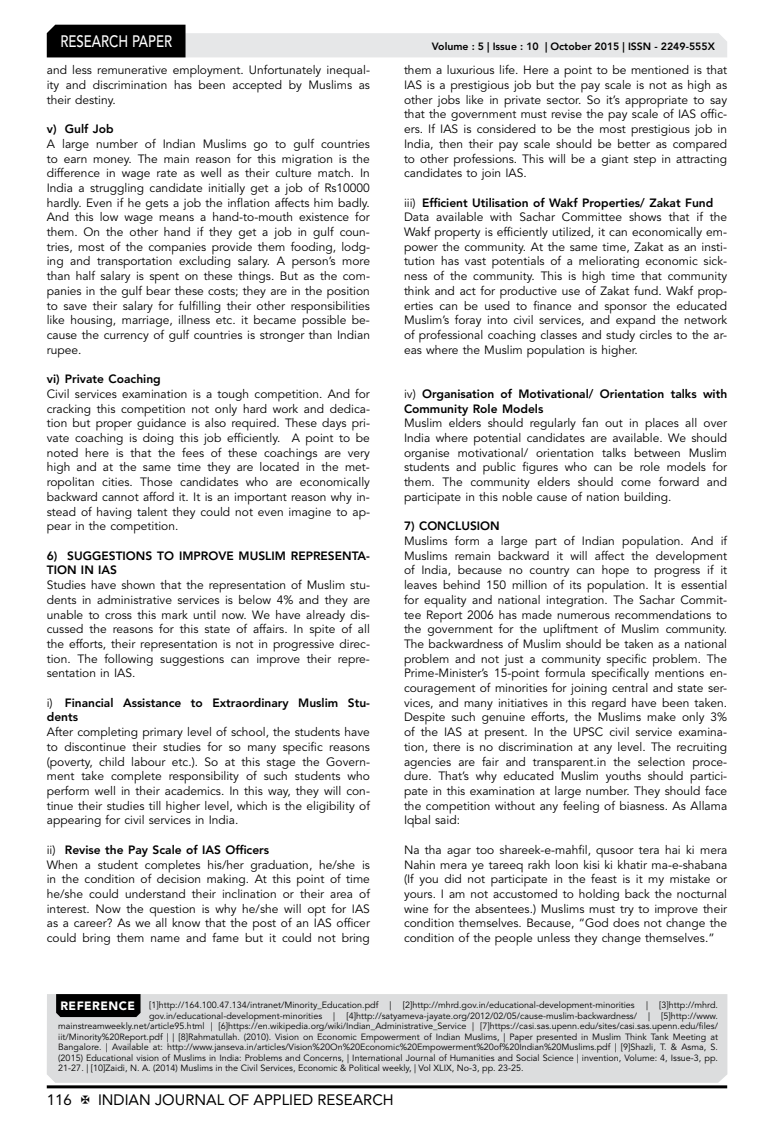
<style>
.page{position:relative;width:774px;height:1136px;background:#fff}
.page>*{position:absolute;margin:0;border:0;box-sizing:border-box;transform-origin:0 0}
.t1{font:500 16.5px "Avenir LT Std";color:#fff;scale:.8 1}
.t2{font:15px "Avenir LT Std";color:#000}
.t3{font:12px/14.7px "Avenir LT Std";color:#000;text-align:justify}
.t4{font:800 12px/14.7px "Avenir LT Std";color:#000}
.t5{font:800 10.5px "Avenir LT Std";color:#000}
.t6{font:9px "Avenir LT Std";color:#000}
.s1{font-weight:400}
.s2{font-weight:800}
.s3{font-weight:900;font-size:12px;color:#fff}
</style>
<div class="page">
<hr style="left:47px;top:1085px;width:680px;height:3px;background:#000">
<svg style="left:47px;top:25px;width:680px;height:32px"></svg>
<div style="left:47px;top:994px;width:680px;height:88px;background:#dcddde"></div>
<svg style="left:56px;top:994px;width:85px;height:22px"></svg>
<h1 class="t1" style="left:60px;top:32px;width:139px">RESEARCH PAPER</h1>
<p class="t3" style="left:47px;top:63px;width:325px">and less remunerative employment. Unfortunately inequal&shy;ity and discrimination has been accepted by Muslims as their destiny.</p>
<p class="t4" style="left:47px;top:122px;width:68px">v) Gulf Job</p>
<p class="t3" style="left:47px;top:137px;width:325px">A large number of Indian Muslims go to gulf countries to earn money. The main reason for this migration is the difference in wage rate as well as their culture match. In India a struggling candidate initially get a job of Rs10000 hardly. Even if he gets a job the inflation affects him badly.<br>And this low wage means a hand-to-mouth existence for them. On the other hand if they get a job in gulf coun&shy;tries, most of the companies provide them fooding, lodg&shy;ing and transportation excluding salary. A person’s more than half salary is spent on these things. But as the com&shy;panies in the gulf bear these costs; they are in the position to save their salary for fulfilling their other responsibilities like housing, marriage, illness etc. it became possible be&shy;cause the currency of gulf countries is stronger than Indian rupee.</p>
<p class="t4" style="left:47px;top:371px;width:116px">vi) Private Coaching</p>
<p class="t3" style="left:47px;top:386px;width:325px">Civil services examination is a tough competition. And for cracking this competition not only hard work and dedica&shy;tion but proper guidance is also required. These days pri&shy;vate coaching is doing this job efficiently. A point to be noted here is that the fees of these coachings are very high and at the same time they are located in the met&shy;ropolitan cities. Those candidates who are economically backward cannot afford it. It is an important reason why in&shy;stead of having talent they could not even imagine to ap&shy;pear in the competition.</p>
<p class="t4" style="left:47px;top:548px;width:325px">6) SUGGESTIONS TO IMPROVE MUSLIM REPRESENTA-<br>TION IN IAS</p>
<p class="t3" style="left:47px;top:578px;width:325px">Studies have shown that the representation of Muslim stu&shy;dents in administrative services is below 4% and they are unable to cross this mark until now. We have already dis&shy;cussed the reasons for this state of affairs. In spite of all the efforts, their representation is not in progressive direc&shy;tion. The following suggestions can improve their repre&shy;sentation in IAS.</p>
<p class="t4" style="left:47px;top:695px;width:325px"><span class="s1">i)</span> Financial Assistance to Extraordinary Muslim Stu&shy;dents</p>
<p class="t3" style="left:47px;top:725px;width:325px">After completing primary level of school, the students have to discontinue their studies for so many specific reasons (poverty, child labour etc.). So at this stage the Govern&shy;ment take complete responsibility of such students who perform well in their academics. In this way, they will con&shy;tinue their studies till higher level, which is the eligibility of appearing for civil services in India.</p>
<p class="t3" style="left:47px;top:842px;width:325px;text-align:left">ii) <span class="s2">Revise the Pay Scale of IAS Officers<br></span>When a student completes his/her graduation, he/she is in the condition of decision making. At this point of time he/she could understand their inclination or their area of interest. Now the question is why he/she will opt for IAS as a career? As we all know that the post of an IAS officer could bring them name and fame but it could not bring</p>
<p class="t5" style="left:432px;top:41px;width:284px">Volume : 5 | Issue : 10 | October 2015 | ISSN - 2249-555X</p>
<p class="t3" style="left:404px;top:63px;width:325px">them a luxurious life. Here a point to be mentioned is that IAS is a prestigious job but the pay scale is not as high as other jobs like in private sector. So it’s appropriate to say that the government must revise the pay scale of IAS offic&shy;ers. If IAS is considered to be the most prestigious job in India, then their pay scale should be better as compared to other professions. This will be a giant step in attracting candidates to join IAS.</p>
<p class="t3" style="left:404px;top:195px;width:325px;text-align:left">iii) <span class="s2">Efficient Utilisation of Wakf Properties/ Zakat Fund </span>Data available with Sachar Committee shows that if the Wakf property is efficiently utilized, it can economically em&shy;power the community. At the same time, Zakat as an insti&shy;tution has vast potentials of a meliorating economic sick&shy;ness of the community. This is high time that community think and act for productive use of Zakat fund. Wakf prop&shy;erties can be used to finance and sponsor the educated Muslim’s foray into civil services, and expand the network of professional coaching classes and study circles to the ar&shy;eas where the Muslim population is higher.</p>
<p class="t4" style="left:404px;top:386px;width:325px"><span class="s1">iv)</span> Organisation of Motivational/ Orientation talks with<br>Community Role Models</p>
<p class="t3" style="left:404px;top:416px;width:325px">Muslim elders should regularly fan out in places all over India where potential candidates are available. We should organise motivational/ orientation talks between Muslim students and public figures who can be role models for them. The community elders should come forward and participate in this noble cause of nation building.</p>
<p class="t4" style="left:404px;top:518px;width:97px">7) CONCLUSION</p>
<p class="t3" style="left:404px;top:533px;width:325px">Muslims form a large part of Indian population. And if Muslims remain backward it will affect the development of India, because no country can hope to progress if it leaves behind 150 million of its population. It is essential for equality and national integration. The Sachar Commit&shy;tee Report 2006 has made numerous recommendations to the government for the upliftment of Muslim community.<br>The backwardness of Muslim should be taken as a national problem and not just a community specific problem. The Prime-Minister’s 15-point formula specifically mentions en&shy;couragement of minorities for joining central and state ser&shy;vices, and many initiatives in this regard have been taken.<br>Despite such genuine efforts, the Muslims make only 3% of the IAS at present. In the UPSC civil service examina&shy;tion, there is no discrimination at any level. The recruiting agencies are fair and transparent.in the selection proce&shy;dure. That’s why educated Muslim youths should partici&shy;pate in this examination at large number. They should face the competition without any feeling of biasness. As Allama Iqbal said:</p>
<p class="t3" style="left:404px;top:842px;width:325px">Na tha agar too shareek-e-mahfil, qusoor tera hai ki mera Nahin mera ye tareeq rakh loon kisi ki khatir ma-e-shabana (If you did not participate in the feast is it my mistake or yours. I am not accustomed to holding back the nocturnal wine for the absentees.) Muslims must try to improve their condition themselves. Because, “God does not change the condition of the people unless they change themselves.”</p>
<p class="t6" style="left:60px;top:999px;width:659px"><span class="s3">REFERENCE</span> [1]http://164.100.47.134/intranet/Minority_Education.pdf | [2]http://mhrd.gov.in/educational-development-minorities | [3]http://mhrd.</p>
<p class="t6" style="left:149px;top:1010px;width:570px">gov.in/educational-development-minorities | [4]http://satyameva-jayate.org/2012/02/05/cause-muslim-backwardness/ | [5]http://www.</p>
<p class="t6" style="left:58px;top:1020px;width:661px">mainstreamweekly.net/article95.html | [6]https://en.wikipedia.org/wiki/Indian_Administrative_Service | [7]https://casi.sas.upenn.edu/sites/casi.sas.upenn.edu/files/</p>
<p class="t6" style="left:58px;top:1031px;width:661px">iit/Minority%20Report.pdf | | [8]Rahmatullah. (2010). Vision on Economic Empowerment of Indian Muslims, | Paper presented in Muslim Think Tank Meeting at</p>
<p class="t6" style="left:58px;top:1041px;width:661px">Bangalore. | Available at: http://www.janseva.in/articles/Vision%20On%20Economic%20Empowerment%20of%20Indian%20Muslims.pdf | [9]Shazli, T. &amp; Asma, S.</p>
<p class="t6" style="left:58px;top:1052px;width:661px">(2015) Educational vision of Muslims in India: Problems and Concerns, | International Journal of Humanities and Social Science | invention, Volume: 4, Issue-3, pp.</p>
<p class="t6" style="left:58px;top:1062px;width:467px">21-27. | [10]Zaidi, N. A. (2014) Muslims in the Civil Services, Economic &amp; Political weekly, | Vol XLIX, No-3, pp. 23-25.</p>
<p class="t2" style="left:47px;top:1090px;width:27px">116</p>
<p class="t2" style="left:98px;top:1090px;width:297px">INDIAN JOURNAL OF APPLIED RESEARCH</p>
</div>
